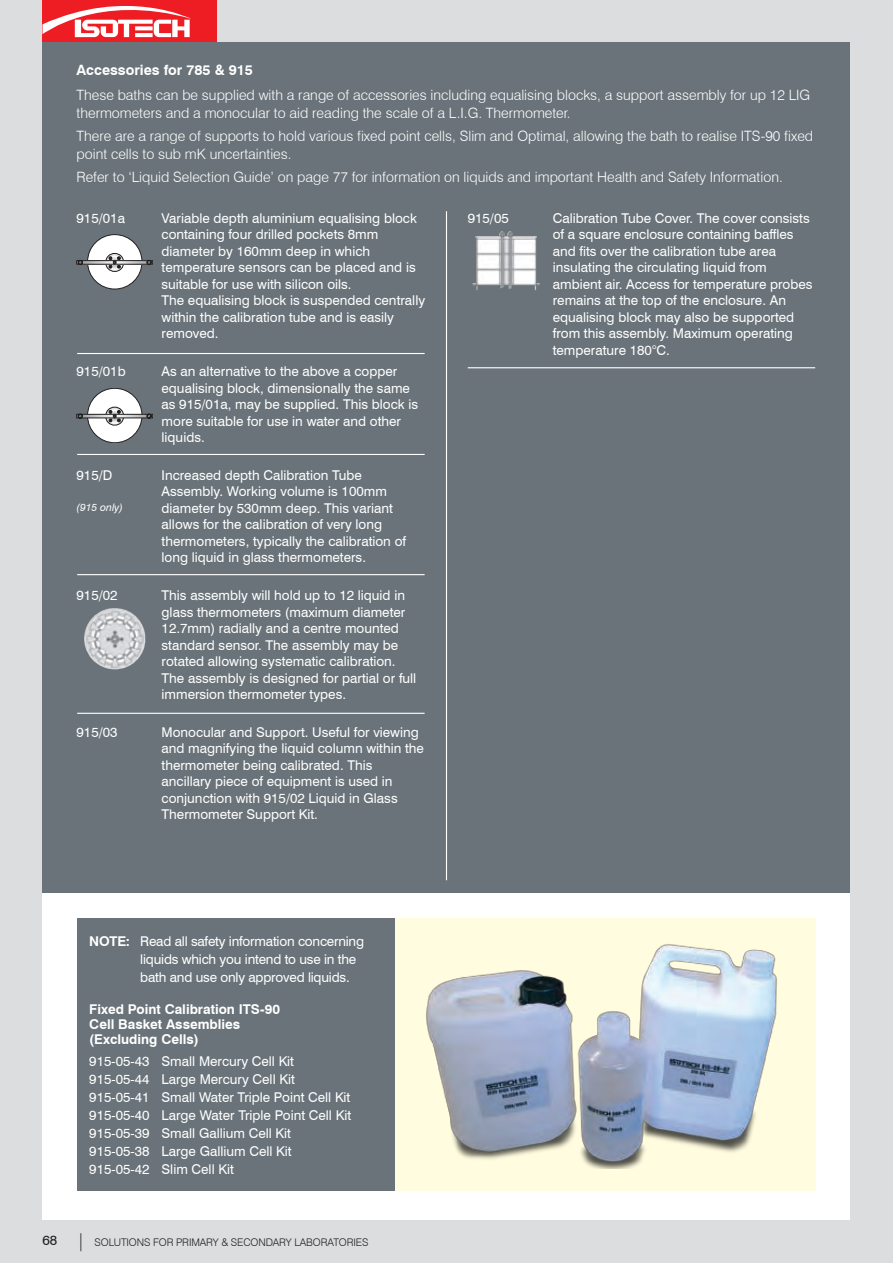
<style>
.page{position:relative;width:893px;height:1263px;background:#dcdddf}
.page>*{position:absolute;margin:0;border:0;box-sizing:border-box;transform-origin:0 0}
.t1{font:300 14.25px/17.2px "Swiss 721 BT";color:#fff}
.t2{font:700 14.25px "Swiss 721 BT";color:#fff}
.t3{font:13.5px/16.5px "Swiss 721 BT";color:#fff}
.t4{font:700 13.5px "Swiss 721 BT";color:#fff}
.t5{font:300 10.5px "Swiss 721 BT";letter-spacing:-.01em;color:#231f20}
.t6{font:italic 10.5px "Swiss 721 BT";color:#fff}
.s1{font-weight:700}
.s2{font-weight:400;font-size:13.5px}
.s3{font-size:18px}
</style>
<div class="page">
<div style="left:43px;top:43px;width:807px;height:1177px;background:#fff"></div>
<div style="left:43px;top:0;width:174px;height:43px;background:#ee1d23"></div>
<svg style="left:43px;top:6px;width:148px;height:31px"></svg>
<div style="left:43px;top:43px;width:807px;height:850px;background:#697379"></div>
<div style="left:77px;top:918px;width:318px;height:273px;background:#697379"></div>
<div style="left:395px;top:918px;width:421px;height:273px;background:#fffce0"></div>
<hr style="left:446px;top:211px;width:1px;height:669px;background:#fff">
<img style="left:84px;top:608px;width:62px;height:61px">
<div style="left:88px;top:388px;width:54px;height:55px;background:#fff;border-radius:50%"></div>
<div style="left:87px;top:388px;width:55px;height:55px;border:1px solid #231f20;border-radius:50%"></div>
<div style="left:76px;top:414px;width:77px;height:4px;border:1px solid #231f20"></div>
<svg style="left:78px;top:414px;width:5px;height:4px"></svg>
<svg style="left:147px;top:414px;width:4px;height:4px"></svg>
<svg style="left:105px;top:406px;width:20px;height:20px"></svg>
<div style="left:88px;top:235px;width:54px;height:54px;background:#fff;border-radius:50%"></div>
<div style="left:87px;top:234px;width:55px;height:55px;border:1px solid #231f20;border-radius:50%"></div>
<div style="left:76px;top:260px;width:77px;height:4px;border:1px solid #231f20"></div>
<svg style="left:78px;top:260px;width:5px;height:5px"></svg>
<svg style="left:147px;top:260px;width:4px;height:5px"></svg>
<svg style="left:105px;top:253px;width:20px;height:19px"></svg>
<img style="left:473px;top:231px;width:67px;height:59px">
<hr style="left:77px;top:353px;width:348px;height:1px;background:#fff">
<hr style="left:468px;top:367px;width:347px;height:1px;background:#fff">
<hr style="left:77px;top:454px;width:348px;height:1px;background:#fff">
<hr style="left:77px;top:574px;width:348px;height:1px;background:#fff">
<hr style="left:77px;top:713px;width:348px;height:1px;background:#fff">
<img style="left:426px;top:944px;width:351px;height:224px">
<p class="t2" style="left:77px;top:61px;width:178px">Accessories for 785 &amp; 915</p>
<p class="t1" style="left:77px;top:87px;width:735px">These baths can be supplied with a range of accessories including equalising blocks, a support assembly for up 12 LIG thermometers and a monocular to aid reading the scale of a L.I.G. Thermometer.</p>
<p class="t1" style="left:77px;top:127px;width:738px">There are a range of supports to hold various fixed point cells, Slim and Optimal, allowing the bath to realise ITS-90 fixed point cells to sub mK uncertainties.</p>
<p class="t1" style="left:77px;top:168px;width:708px">Refer to ‘Liquid Selection Guide’ on page 77 for information on liquids and important Health and Safety Information.</p>
<p class="t3" style="left:77px;top:210px;width:50px">915/01a</p>
<p class="t3" style="left:162px;top:210px;width:265px">Variable depth aluminium equalising block containing four drilled pockets 8mm diameter by 160mm deep in which temperature sensors can be placed and is suitable for use with silicon oils.<br>The equalising block is suspended centrally within the calibration tube and is easily removed.</p>
<p class="t3" style="left:77px;top:363px;width:51px">915/01b</p>
<p class="t3" style="left:162px;top:363px;width:258px">As an alternative to the above a copper equalising block, dimensionally the same as 915/01a, may be supplied. This block is more suitable for use in water and other liquids.</p>
<p class="t3" style="left:77px;top:467px;width:37px">915/D</p>
<p class="t3" style="left:162px;top:467px;width:246px">Increased depth Calibration Tube Assembly. Working volume is 100mm diameter by 530mm deep. This variant allows for the calibration of very long thermometers, typically the calibration of long liquid in glass thermometers.</p>
<p class="t3" style="left:77px;top:587px;width:43px">915/02</p>
<p class="t3" style="left:162px;top:587px;width:256px">This assembly will hold up to 12 liquid in glass thermometers (maximum diameter 12.7mm) radially and a centre mounted standard sensor. The assembly may be rotated allowing systematic calibration.<br>The assembly is designed for partial or full immersion thermometer types.</p>
<p class="t3" style="left:77px;top:724px;width:43px">915/03</p>
<p class="t3" style="left:162px;top:724px;width:264px">Monocular and Support. Useful for viewing and magnifying the liquid column within the thermometer being calibrated. This ancillary piece of equipment is used in conjunction with 915/02 Liquid in Glass Thermometer Support Kit.</p>
<p class="t6" style="left:77px;top:501px;width:48px">(915 only)</p>
<p class="t3" style="left:468px;top:210px;width:43px">915/05</p>
<p class="t3" style="left:553px;top:210px;width:261px">Calibration Tube Cover. The cover consists of a square enclosure containing baffles and fits over the calibration tube area insulating the circulating liquid from ambient air. Access for temperature probes remains at the top of the enclosure. An equalising block may also be supported from this assembly. Maximum operating temperature 180°C.</p>
<p class="t3" style="left:140px;top:932px;width:225px;line-height:18px;text-indent:-51px"><span class="s1">NOTE:</span> Read all safety information concerning liquids which you intend to use in the bath and use only approved liquids.</p>
<p class="t4" style="left:89px;top:1000px;width:192px">Fixed Point Calibration ITS-90</p>
<p class="t4" style="left:89px;top:1015px;width:153px">Cell Basket Assemblies</p>
<p class="t4" style="left:89px;top:1030px;width:111px">(Excluding Cells)</p>
<p class="t3" style="left:89px;top:1053px;width:206px">915-05-43 Small Mercury Cell Kit</p>
<p class="t3" style="left:89px;top:1071px;width:207px">915-05-44 Large Mercury Cell Kit</p>
<p class="t3" style="left:89px;top:1089px;width:263px">915-05-41 Small Water Triple Point Cell Kit</p>
<p class="t3" style="left:89px;top:1107px;width:263px">915-05-40 Large Water Triple Point Cell Kit</p>
<p class="t3" style="left:89px;top:1125px;width:203px">915-05-39 Small Gallium Cell Kit</p>
<p class="t3" style="left:89px;top:1143px;width:204px">915-05-38 Large Gallium Cell Kit</p>
<p class="t3" style="left:89px;top:1161px;width:146px">915-05-42 Slim Cell Kit</p>
<p class="t5" style="left:43px;top:1236px;width:327px"><span class="s2">68</span> <span class="s3">|</span> SOLUTIONS FOR PRIMARY &amp; SECONDARY LABORATORIES</p>
</div>
